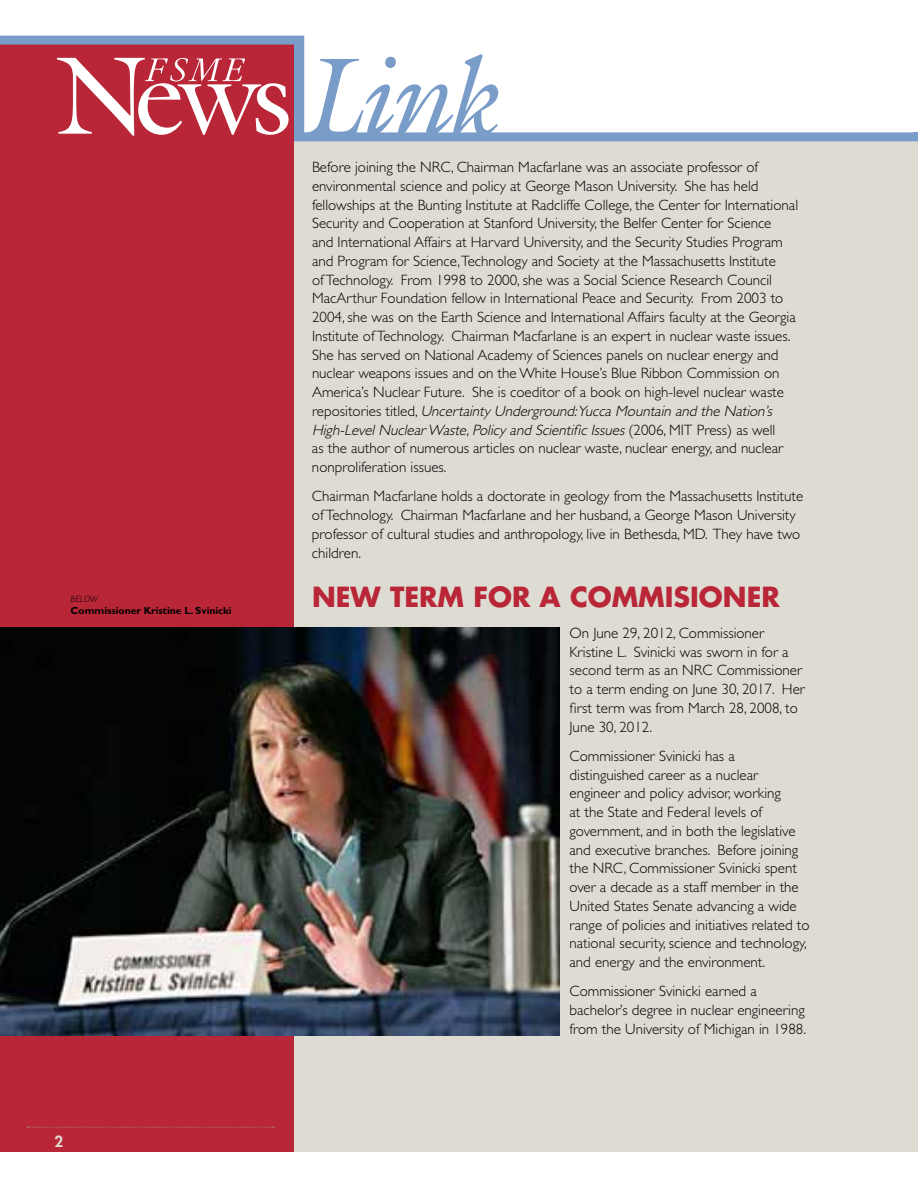
<style>
.page{position:relative;width:918px;height:1188px;background:#fff}
.page>*{position:absolute;margin:0;border:0;box-sizing:border-box;transform-origin:0 0}
.t1{font:700 27px "Futura Std";color:#b92637}
.t2{font:300 15px/18.8px "Gill Sans Std";color:#000}
.t3{font:800 15px "Futura Std";color:#dedbd3}
.t4{font:700 10.35px "Gill Sans Std";letter-spacing:-.005em;color:#000}
.t5{font:italic 300 9.15px "Gill Sans Std";letter-spacing:-.005em;color:#000}
.s1{font-style:italic}
</style>
<div class="page">
<div style="left:294px;top:141px;width:624px;height:1011px;background:#dedbd3"></div>
<div style="left:0;top:40px;width:294px;height:1112px;background:#b92637"></div>
<svg style="left:0;top:36px;width:914px;height:105px"></svg>
<svg style="left:914px;top:132px;width:4px;height:9px"></svg>
<svg style="left:303px;top:54px;width:195px;height:82px"></svg>
<svg style="left:57px;top:58px;width:232px;height:78px"></svg>
<svg style="left:28px;top:1127px;width:246px;height:1px"></svg>
<img style="left:0;top:628px;width:559px;height:408px">
<p class="t5" style="left:71px;top:594px;width:29px">BELOW</p>
<p class="t4" style="left:71px;top:604px;width:163px">Commissioner Kristine L. Svinicki</p>
<p class="t3" style="left:55px;top:1132px;width:10px">2</p>
<p class="t2" style="left:312px;top:158px;width:488px">Before joining the NRC, Chairman Macfarlane was an associate professor of environmental science and policy at George Mason University. She has held fellowships at the Bunting Institute at Radcliffe College, the Center for International Security and Cooperation at Stanford University, the Belfer Center for Science<br>and International Affairs at Harvard University, and the Security Studies Program and Program for Science,Technology and Society at the Massachusetts Institute<br>of Technology. From 1998 to 2000, she was a Social Science Research Council MacArthur Foundation fellow in International Peace and Security. From 2003 to 2004, she was on the Earth Science and International Affairs faculty at the Georgia Institute of Technology. Chairman Macfarlane is an expert in nuclear waste issues.<br>She has served on National Academy of Sciences panels on nuclear energy and nuclear weapons issues and on the White House’s Blue Ribbon Commission on America’s Nuclear Future. She is coeditor of a book on high-level nuclear waste re p o s i t o r i e s t i t l e d , <span class="s1">UncertaintyUnderground:YuccaMountain and the Nation’s High-LevelNuclearWaste,Policyand ScientificIssues</span>( 2 0 0 6 , M I T P re s s ) a s we l l<br>as the author of numerous articles on nuclear waste, nuclear energy, and nuclear nonproliferation issues.</p>
<p class="t2" style="left:312px;top:487px;width:493px">Chairman Macfarlane holds a doctorate in geology from the Massachusetts Institute of Technology. Chairman Macfarlane and her husband, a George Mason University professor of cultural studies and anthropology, live in Bethesda, MD. They have two children.</p>
<h1 class="t1" style="left:312px;top:579px;width:468px">NEW TERM FOR A COMMISIONER</h1>
<p class="t2" style="left:570px;top:624px;width:237px">On June 29, 2012, Commissioner<br>Kristine L. Svinicki was sworn in for a second term as an NRC Commissioner to a term ending on June 30, 2017. Her first term was from March 28, 2008, to<br>June 30, 2012.</p>
<p class="t2" style="left:570px;top:747px;width:242px">Commissioner Svinicki has a distinguished career as a nuclear engineer and policy advisor, working<br>at the State and Federal levels of government, and in both the legislative and executive branches. Before joining the NRC, Commissioner Svinicki spent over a decade as a staff member in the United States Senate advancing a wide range of policies and initiatives related to national security, science and technology, and energy and the environment.</p>
<p class="t2" style="left:570px;top:982px;width:238px">Commissioner Svinicki earned a bachelor’s degree in nuclear engineering from the University of Michigan in 1988.</p>
</div>
